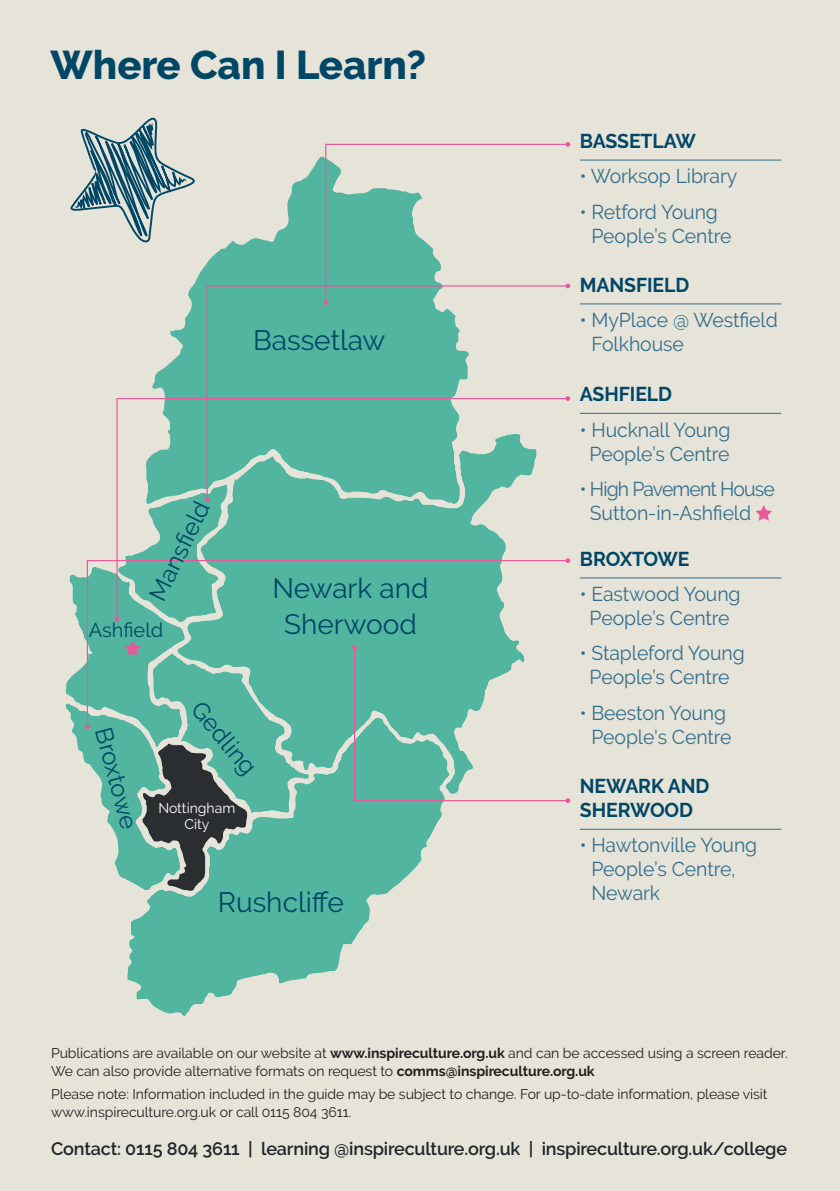
<style>
.page{position:relative;width:840px;height:1191px;background:#fff}
.page>*{position:absolute;margin:0;border:0;box-sizing:border-box;transform-origin:0 0}
.t1{font:800 40px "Raleway";color:#004766}
.t2{font:28px/35.6px "Raleway";color:#004766;text-align:center}
.t3{font:24px "Raleway";color:#004766}
.t4{font:20px/24px "Raleway";letter-spacing:-.005em;color:#336e8c;text-align:center}
.t5{font:700 20px/24px "Raleway";letter-spacing:-.005em;color:#004766}
.t6{font:20px/24px "Raleway";letter-spacing:-.045em;color:#336e8c}
.t7{font:20px "Raleway";color:#004766}
.t8{font:600 18px "Raleway";letter-spacing:-.01em;color:#212528}
.t9{font:14px/18px "Raleway";letter-spacing:-.005em;color:#231f20}
.t10{font:14px "Raleway";color:#fff}
.s1{font-weight:700}
</style>
<div class="page">
<div style="left:0;top:0;width:839px;height:1191px;background:#e6e3d9"></div>
<img style="left:65px;top:143px;width:524px;height:873px">
<hr style="left:579px;top:303px;width:202px;height:1px;background:#336e8c">
<hr style="left:579px;top:577px;width:202px;height:1px;background:#336e8c">
<hr style="left:579px;top:828px;width:202px;height:1px;background:#336e8c">
<hr style="left:579px;top:160px;width:202px;height:1px;background:#336e8c">
<svg style="left:352px;top:645px;width:218px;height:158px"></svg>
<svg style="left:86px;top:559px;width:482px;height:169px"></svg>
<svg style="left:85px;top:724px;width:5px;height:5px"></svg>
<svg style="left:116px;top:397px;width:452px;height:223px"></svg>
<svg style="left:115px;top:616px;width:4px;height:5px"></svg>
<svg style="left:206px;top:285px;width:362px;height:216px"></svg>
<svg style="left:205px;top:497px;width:4px;height:5px"></svg>
<svg style="left:323px;top:142px;width:247px;height:163px"></svg>
<svg style="left:124px;top:640px;width:17px;height:16px"></svg>
<hr style="left:579px;top:413px;width:201px;height:1px;background:#336e8c">
<svg style="left:755px;top:505px;width:16px;height:16px"></svg>
<svg style="left:70px;top:117px;width:125px;height:125px"></svg>
<p class="t1" style="left:51px;top:42px;width:376px">Where Can I Learn?</p>
<p class="t2" style="left:253px;top:322px;width:134px">Bassetlaw</p>
<p class="t3" style="left:143px;top:593px;width:109px;rotate:-64deg">Mansfi eld</p>
<p class="t7" style="left:89px;top:618px;width:76px">Ashfield</p>
<p class="t2" style="left:272px;top:570px;width:157px">Newark and<br>Sherwood</p>
<p class="t3" style="left:116px;top:724px;width:106px;rotate:75deg">Broxtowe</p>
<p class="t3" style="left:207px;top:696px;width:88px;rotate:50deg">Gedling</p>
<p class="t10" style="left:158px;top:799px;width:78px">Nottingham</p>
<p class="t10" style="left:184px;top:815px;width:26px">City</p>
<p class="t2" style="left:218px;top:884px;width:127px">Rushcliffe</p>
<p class="t5" style="left:579px;top:129px;width:118px">BASSETLAW</p>
<p class="t4" style="left:579px;top:164px;width:159px">• Worksop Library</p>
<p class="t4" style="left:591px;top:199px;width:141px;text-align:left;text-indent:-12px">• Retford Young<br>People’s Centre</p>
<p class="t5" style="left:579px;top:273px;width:111px">MANSFIELD</p>
<p class="t4" style="left:591px;top:308px;width:188px;text-align:left;text-indent:-12px">• MyPlace @ Westfield<br>Folkhouse</p>
<p class="t5" style="left:579px;top:382px;width:94px">ASHFIELD</p>
<p class="t4" style="left:579px;top:417px;width:152px">• Hucknall Young<br>People’s Centre</p>
<p class="t6" style="left:589px;top:477px;width:186px;text-indent:-10px">• High Pavement House<br>Sutton-in-Ashfield</p>
<p class="t5" style="left:579px;top:547px;width:111px">BROXTOWE</p>
<p class="t4" style="left:579px;top:582px;width:162px">• Eastwood Young<br>People’s Centre</p>
<p class="t4" style="left:579px;top:641px;width:166px">• Stapleford Young<br>People’s Centre</p>
<p class="t4" style="left:579px;top:700px;width:153px">• Beeston Young<br>People's Centre</p>
<p class="t5" style="left:579px;top:774px;width:131px">NEWARK AND<br>SHERWOOD</p>
<p class="t4" style="left:591px;top:833px;width:167px;text-align:left;text-indent:-12px">• Hawtonville Young<br>People’s Centre,<br>Newark</p>
<p class="t9" style="left:51px;top:1044px;width:737px">Publications are available on our website at <span class="s1">www.inspireculture.org.uk</span> and can be accessed using a screen reader.<br>We can also provide alternative formats on request to <span class="s1">comms@inspireculture.org.uk</span></p>
<p class="t9" style="left:51px;top:1084px;width:717px">Please note: Information included in the guide may be subject to change. For up-to-date information, please visit www.inspireculture.org.uk or call 0115 804 3611.</p>
<p class="t8" style="left:51px;top:1137px;width:737px">Contact: 0115 804 3611 | learning @inspireculture.org.uk | inspireculture.org.uk/college</p>
</div>
